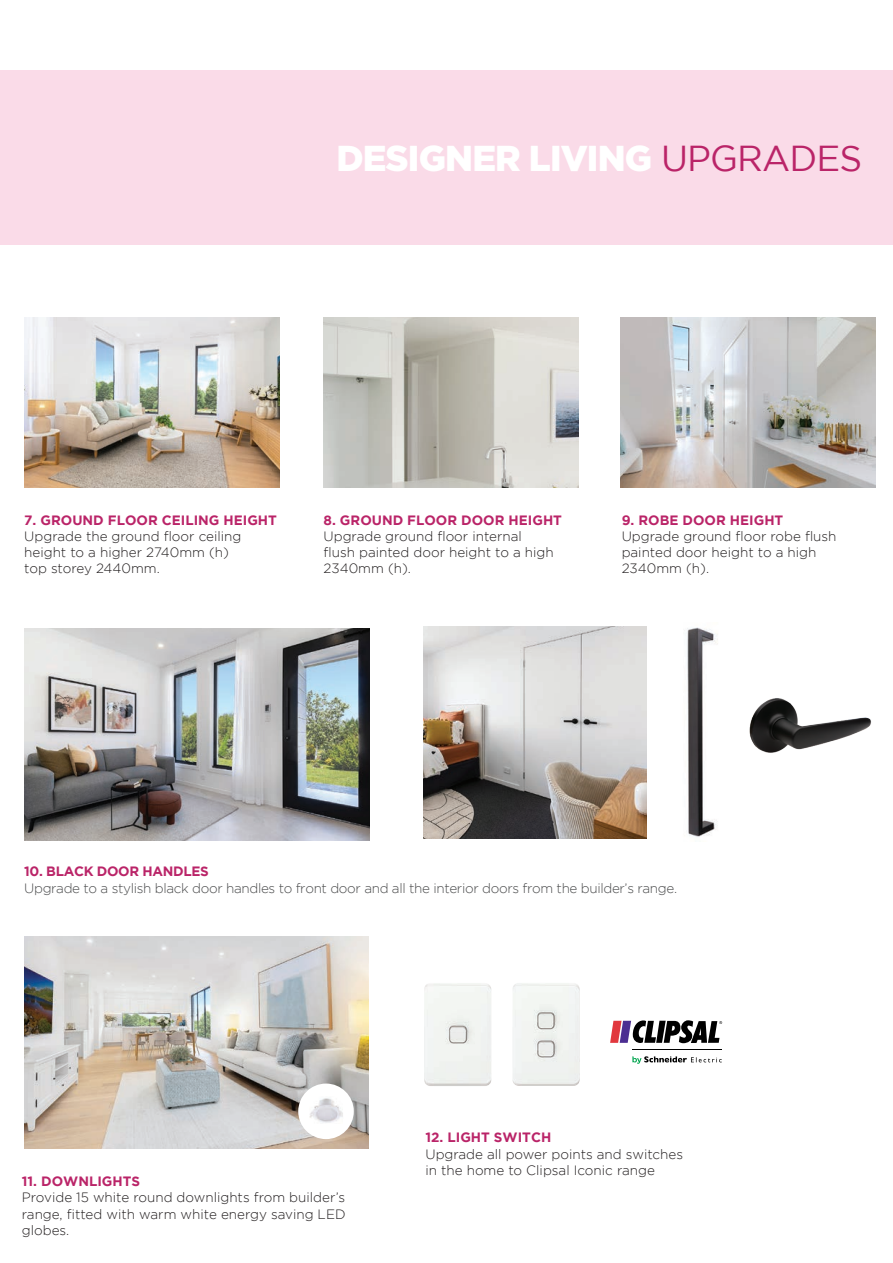
<style>
.page{position:relative;width:893px;height:1263px;background:#fff}
.page>*{position:absolute;margin:0;border:0;box-sizing:border-box;transform-origin:0 0}
.t1{font:900 36px "Gotham";letter-spacing:-.025em;color:#fff}
.t2{font:300 13.5px/16.2px "Gotham";color:#231f20}
.t3{font:700 13.5px "Gotham";color:#ba2468}
.t4{font:300 13.5px "Gotham";letter-spacing:-.025em;color:#4b4c4d}
.t5{font:700 13.5px "Gotham";letter-spacing:-.025em;color:#ba2468}
.s1{font-weight:400;color:#ba2468}
</style>
<div class="page">
<div style="left:0;top:70px;width:893px;height:175px;background:#fadbe8"></div>
<img style="left:24px;top:317px;width:256px;height:170px">
<img style="left:324px;top:317px;width:255px;height:170px">
<img style="left:620px;top:317px;width:255px;height:170px">
<img style="left:25px;top:628px;width:344px;height:213px">
<img style="left:424px;top:626px;width:223px;height:213px">
<img style="left:687px;top:627px;width:31px;height:210px">
<img style="left:24px;top:936px;width:345px;height:213px">
<div style="left:298px;top:1083px;width:56px;height:56px;background:#fff;border-radius:50%"></div>
<img style="left:309px;top:1098px;width:34px;height:25px">
<img style="left:424px;top:983px;width:67px;height:103px">
<img style="left:512px;top:983px;width:68px;height:103px">
<hr style="left:633px;top:1049px;width:89px;height:1px;background:#000">
<svg style="left:632px;top:1056px;width:90px;height:8px"></svg>
<svg style="left:610px;top:1020px;width:112px;height:23px"></svg>
<img style="left:749px;top:698px;width:122px;height:55px">
<h1 class="t1" style="left:336px;top:137px;width:527px">DESIGNER LIVING <span class="s1">UPGRADES</span></h1>
<p class="t3" style="left:24px;top:512px;width:254px">7. GROUND FLOOR CEILING HEIGHT</p>
<p class="t2" style="left:24px;top:528px;width:219px">Upgrade the ground floor ceiling height to a higher 2740mm (h) top storey 2440mm.</p>
<p class="t3" style="left:324px;top:512px;width:240px">8. GROUND FLOOR DOOR HEIGHT</p>
<p class="t2" style="left:324px;top:528px;width:232px">Upgrade ground floor internal flush painted door height to a high<br>2340mm (h).</p>
<p class="t3" style="left:622px;top:512px;width:163px">9. ROBE DOOR HEIGHT</p>
<p class="t2" style="left:622px;top:528px;width:216px">Upgrade ground floor robe flush painted door height to a high<br>2340mm (h).</p>
<p class="t5" style="left:24px;top:864px;width:186px">10. BLACK DOOR HANDLES</p>
<p class="t4" style="left:24px;top:880px;width:654px">Upgrade to a stylish black door handles to front door and all the interior doors from the builder’s range.</p>
<p class="t3" style="left:22px;top:1174px;width:120px">11. DOWNLIGHTS</p>
<p class="t2" style="left:22px;top:1189px;width:325px;text-align:justify">Provide 15 white round downlights from builder’s range, fitted with warm white energy saving LED globes.</p>
<p class="t3" style="left:425px;top:1130px;width:127px">12. LIGHT SWITCH</p>
<p class="t2" style="left:425px;top:1145px;width:259px">Upgrade all power points and switches in the home to Clipsal Iconic range</p>
</div>
